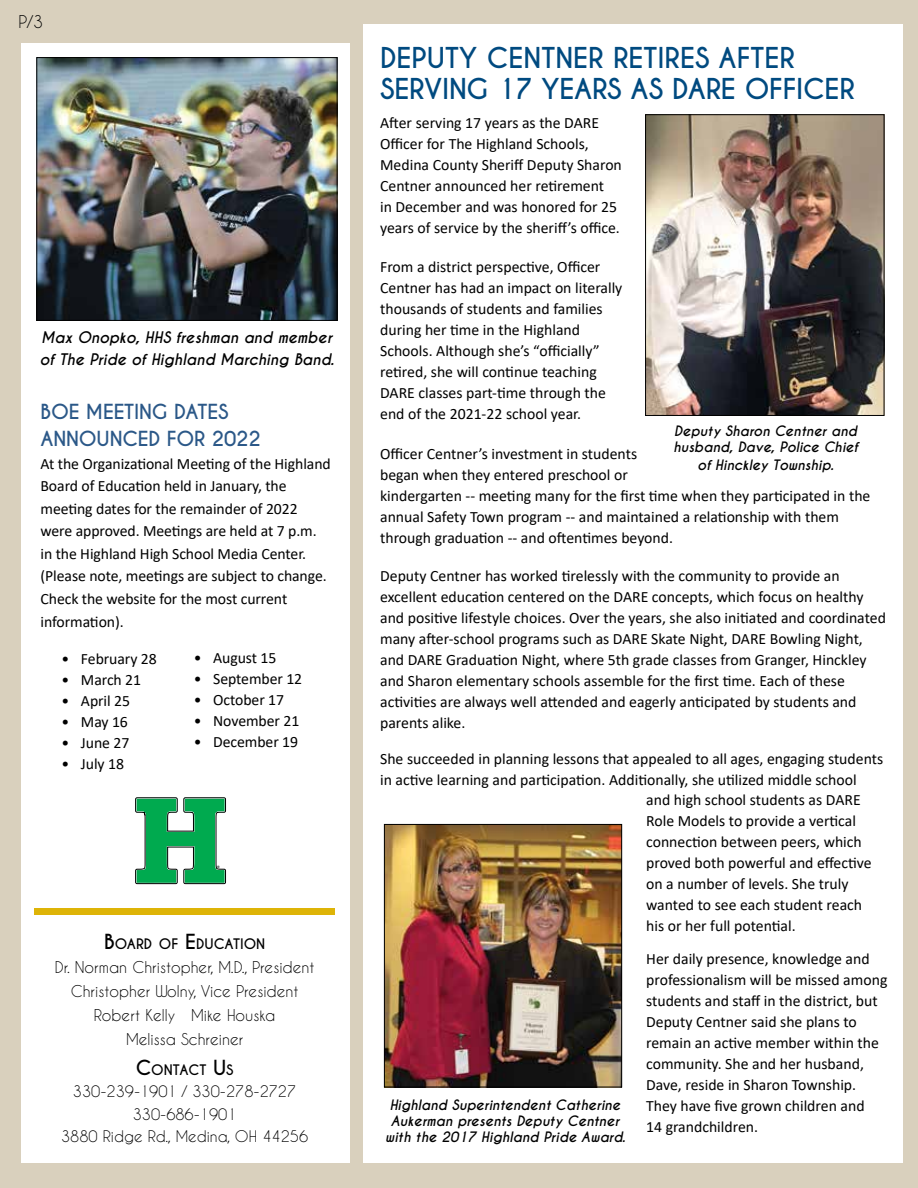
<style>
.page{position:relative;width:918px;height:1188px;background:#d9d0bd}
.page>*{position:absolute;margin:0;border:0;box-sizing:border-box;transform-origin:0 0}
.t1{font:700 27px/31.5px "Caviar Dreams";color:#004a80}
.t2{font:700 19.5px/27px "Caviar Dreams";letter-spacing:-.01em;color:#2b5888}
.t3{font:16.5px "Caviar Dreams";color:#000}
.t4{font:15.75px/21px "Calibri";color:#000}
.t5{font:15.3px/24px "Caviar Dreams";color:#000;text-align:center}
.t6{font:15px/22.5px "Caviar Dreams";color:#000;text-align:center}
.t7{font:italic 700 15px/22.5px "Caviar Dreams";color:#000}
.t8{font:700 13.65px "Caviar Dreams";color:#000}
.t9{font:italic 700 13.5px/16.2px "Caviar Dreams";color:#000}
.t10{font:6.3px "Calibri";color:#000}
.s1{font-size:19.5px}
</style>
<div class="page">
<div style="left:22px;top:43px;width:328px;height:1120px;background:#fff"></div>
<div style="left:363px;top:25px;width:540px;height:1138px;background:#fff"></div>
<img style="left:647px;top:116px;width:235px;height:298px">
<div style="left:645px;top:114px;width:239px;height:302px;border:1px solid #000"></div>
<div style="left:35px;top:908px;width:300px;height:7px;background:#deb407"></div>
<img style="left:135px;top:797px;width:91px;height:88px">
<svg style="left:135px;top:798px;width:91px;height:86px"></svg>
<img style="left:38px;top:59px;width:298px;height:260px">
<div style="left:36px;top:57px;width:302px;height:264px;border:1px solid #000"></div>
<img style="left:386px;top:826px;width:234px;height:259px">
<div style="left:384px;top:824px;width:238px;height:263px;border:1px solid #000"></div>
<p class="t3" style="left:18px;top:12px;width:26px">P/3</p>
<p class="t7" style="left:40px;top:326px;width:296px">Max Onopko, HHS freshman and member of The Pride of Highland Marching Band.</p>
<p class="t2" style="left:40px;top:399px;width:222px">BOE MEETING DATES<br>ANNOUNCED FOR 2022</p>
<p class="t4" style="left:40px;top:452px;width:292px;line-height:22.5px">At the Organizational Meeting of the Highland Board of Education held in January, the meeting dates for the remainder of 2022 were approved. Meetings are held at 7 p.m. in the Highland High School Media Center. (Please note, meetings are subject to change.<br>Check the website for the most current information).</p>
<p class="t4" style="left:61px;top:648px;width:97px">• February 28</p>
<p class="t4" style="left:61px;top:669px;width:81px">• March 21</p>
<p class="t4" style="left:61px;top:690px;width:70px">• April 25</p>
<p class="t4" style="left:61px;top:711px;width:68px">• May 16</p>
<p class="t4" style="left:61px;top:732px;width:69px">• June 27</p>
<p class="t4" style="left:61px;top:753px;width:64px">• July 18</p>
<p class="t4" style="left:194px;top:647px;width:84px">• August 15</p>
<p class="t4" style="left:194px;top:668px;width:110px">• September 12</p>
<p class="t4" style="left:194px;top:689px;width:92px">• October 17</p>
<p class="t4" style="left:194px;top:710px;width:107px">• November 21</p>
<p class="t4" style="left:194px;top:731px;width:106px">• December 19</p>
<p class="t10" style="left:217px;top:864px;width:5px">®</p>
<p class="t8" style="left:104px;top:935px;width:163px"><span class="s1">B</span>OARD OF <span class="s1">E</span>DUCATION</p>
<p class="t5" style="left:55px;top:955px;width:261px">Dr. Norman Christopher, M.D., President<br>Christopher Wolny, Vice President<br>Robert Kelly Mike Houska<br>Melissa Schreiner</p>
<p class="t8" style="left:136px;top:1061px;width:99px"><span class="s1">C</span>ONTACT <span class="s1">U</span>S</p>
<p class="t6" style="left:61px;top:1080px;width:249px">330-239-1901 / 330-278-2727<br>330-686-1901<br>3880 Ridge Rd., Medina, OH 44256</p>
<h1 class="t1" style="left:380px;top:43px;width:476px">DEPUTY CENTNER RETIRES AFTER<br>SERVING 17 YEARS AS DARE OFFICER</h1>
<p class="t4" style="left:380px;top:112px;width:243px">After serving 17 years as the DARE Officer for The Highland Schools, Medina County Sheriff Deputy Sharon Centner announced her retirement<br>in December and was honored for 25 years of service by the sheriff’s office.</p>
<p class="t4" style="left:380px;top:256px;width:244px">From a district perspective, Officer Centner has had an impact on literally thousands of students and families during her time in the Highland Schools. Although she’s “officially” retired, she will continue teaching DARE classes part-time through the end of the 2021-22 school year.</p>
<p class="t4" style="left:380px;top:443px;width:492px">Officer Centner’s investment in students<br>began when they entered preschool or<br>kindergarten -- meeting many for the first time when they participated in the annual Safety Town program -- and maintained a relationship with them through graduation -- and oftentimes beyond.</p>
<p class="t4" style="left:380px;top:564px;width:507px">Deputy Centner has worked tirelessly with the community to provide an excellent education centered on the DARE concepts, which focus on healthy and positive lifestyle choices. Over the years, she also initiated and coordinated many after-school programs such as DARE Skate Night, DARE Bowling Night, and DARE Graduation Night, where 5th grade classes from Granger, Hinckley and Sharon elementary schools assemble for the first time. Each of these activities are always well attended and eagerly anticipated by students and parents alike.</p>
<p class="t4" style="left:380px;top:747px;width:505px">She succeeded in planning lessons that appealed to all ages, engaging students in active learning and participation. Additionally, she utilized middle school</p>
<p class="t9" style="left:673px;top:423px;width:186px">Deputy Sharon Centner and husband, Dave, Police Chief</p>
<p class="t9" style="left:698px;top:457px;width:138px">of Hinckley Township.</p>
<p class="t9" style="left:385px;top:1097px;width:242px;text-align:center">Highland Superintendent Catherine<br>Aukerman presents Deputy Centner with the 2017 Highland Pride Award.</p>
<p class="t4" style="left:646px;top:789px;width:227px">and high school students as DARE<br>Role Models to provide a vertical connection between peers, which proved both powerful and effective on a number of levels. She truly wanted to see each student reach his or her full potential.</p>
<p class="t4" style="left:646px;top:948px;width:243px">Her daily presence, knowledge and professionalism will be missed among students and staff in the district, but<br>Deputy Centner said she plans to remain an active member within the community. She and her husband,<br>Dave, reside in Sharon Township.<br>They have five grown children and<br>14 grandchildren.</p>
</div>
